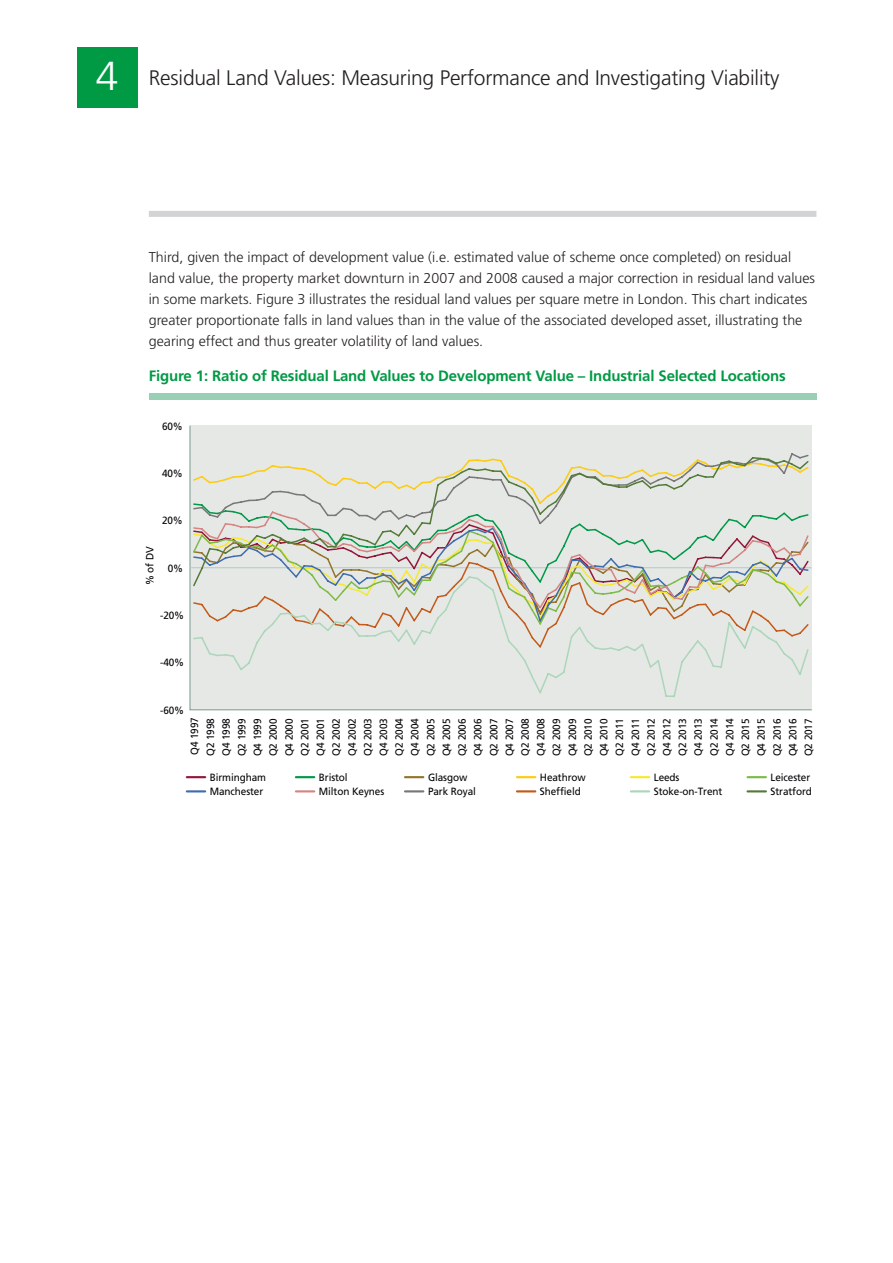
<style>
.page{position:relative;width:893px;height:1263px;background:#fff}
.page>*{position:absolute;margin:0;border:0;box-sizing:border-box;transform-origin:0 0}
.t1{font:300 21px "Frutiger";letter-spacing:-.01em;color:#231f20}
.t2{font:700 15px "Frutiger";letter-spacing:-.01em;color:#009a45}
.t3{font:300 14.25px/21px "Frutiger";color:#231f20}
.t4{font:10.5px/15.8px "Frutiger";letter-spacing:-.01em;color:#020305;scale:.95 1}
.s1{font-size:40.5px;color:#fff}
</style>
<div class="page">
<div style="left:77px;top:47px;width:60px;height:61px;background:#009a45"></div>
<div style="left:149px;top:211px;width:667px;height:6px;background:#d1d3d5"></div>
<div style="left:149px;top:393px;width:667px;height:6px;background:#98cfb5"></div>
<div style="left:189px;top:425px;width:623px;height:286px;background:#e5e8e5"></div>
<hr style="left:190px;top:567px;width:622px;height:1px;background:#b5c7d0">
<hr style="left:192px;top:452px;width:618px;height:4px;background:#e5e8e5">
<svg style="left:192px;top:587px;width:618px;height:111px;background:#e1e3dd"></svg>
<svg style="left:192px;top:456px;width:618px;height:131px;background:#d9dbd1"></svg>
<svg style="left:187px;top:776px;width:18px;height:2px"></svg>
<svg style="left:296px;top:776px;width:18px;height:2px"></svg>
<svg style="left:405px;top:776px;width:18px;height:2px"></svg>
<svg style="left:517px;top:776px;width:18px;height:2px"></svg>
<svg style="left:631px;top:776px;width:18px;height:2px"></svg>
<svg style="left:747px;top:776px;width:19px;height:2px"></svg>
<svg style="left:187px;top:790px;width:18px;height:2px"></svg>
<svg style="left:296px;top:790px;width:18px;height:2px"></svg>
<svg style="left:405px;top:790px;width:18px;height:2px"></svg>
<svg style="left:517px;top:790px;width:18px;height:2px"></svg>
<svg style="left:631px;top:790px;width:18px;height:2px"></svg>
<svg style="left:747px;top:790px;width:19px;height:2px"></svg>
<h1 class="t1" style="left:96px;top:66px;width:685px"><span class="s1">4</span> Residual Land Values: Measuring Performance and Investigating Viability</h1>
<p class="t3" style="left:149px;top:247px;width:668px">Third, given the impact of development value (i.e. estimated value of scheme once completed) on residual land value, the property market downturn in 2007 and 2008 caused a major correction in residual land values in some markets. Figure 3 illustrates the residual land values per square metre in London. This chart indicates greater proportionate falls in land values than in the value of the associated developed asset, illustrating the gearing effect and thus greater volatility of land values.</p>
<p class="t2" style="left:149px;top:367px;width:639px">Figure 1: Ratio of Residual Land Values to Development Value – Industrial Selected Locations</p>
<p class="t4" style="left:162px;top:418px;width:23px">60%</p>
<p class="t4" style="left:162px;top:465px;width:23px">40%</p>
<p class="t4" style="left:142px;top:585px;width:42px;rotate:-90deg">% of DV</p>
<p class="t4" style="left:162px;top:513px;width:23px">20%</p>
<p class="t4" style="left:168px;top:560px;width:18px">0%</p>
<p class="t4" style="left:160px;top:607px;width:27px">-20%</p>
<p class="t4" style="left:160px;top:655px;width:27px">-40%</p>
<p class="t4" style="left:160px;top:702px;width:27px">-60%</p>
<p class="t4" style="left:187px;top:756px;width:43px;rotate:-90deg">Q4 1997<br>Q2 1998<br>Q4 1998<br>Q2 1999<br>Q4 1999<br>Q2 2000<br>Q4 2000<br>Q2 2001<br>Q4 2001<br>Q2 2002<br>Q4 2002<br>Q2 2003<br>Q4 2003<br>Q2 2004<br>Q4 2004<br>Q2 2005<br>Q4 2005<br>Q2 2006<br>Q4 2006<br>Q2 2007<br>Q4 2007<br>Q2 2008<br>Q4 2008<br>Q2 2009<br>Q4 2009<br>Q2 2010<br>Q4 2010<br>Q2 2011<br>Q4 2011<br>Q2 2012<br>Q4 2012<br>Q2 2013<br>Q4 2013<br>Q2 2014<br>Q4 2014<br>Q2 2015<br>Q4 2015<br>Q2 2016<br>Q4 2016<br>Q2 2017</p>
<p class="t4" style="left:210px;top:769px;width:61px">Birmingham</p>
<p class="t4" style="left:319px;top:769px;width:32px">Bristol</p>
<p class="t4" style="left:428px;top:769px;width:43px">Glasgow</p>
<p class="t4" style="left:540px;top:769px;width:50px">Heathrow</p>
<p class="t4" style="left:654px;top:769px;width:29px">Leeds</p>
<p class="t4" style="left:771px;top:769px;width:43px">Leicester</p>
<p class="t4" style="left:210px;top:783px;width:58px">Manchester</p>
<p class="t4" style="left:319px;top:783px;width:70px">Milton Keynes</p>
<p class="t4" style="left:428px;top:783px;width:52px">Park Royal</p>
<p class="t4" style="left:540px;top:783px;width:44px">Sheffield</p>
<p class="t4" style="left:654px;top:783px;width:74px">Stoke-on-Trent</p>
<p class="t4" style="left:771px;top:783px;width:45px">Stratford</p>
</div>
